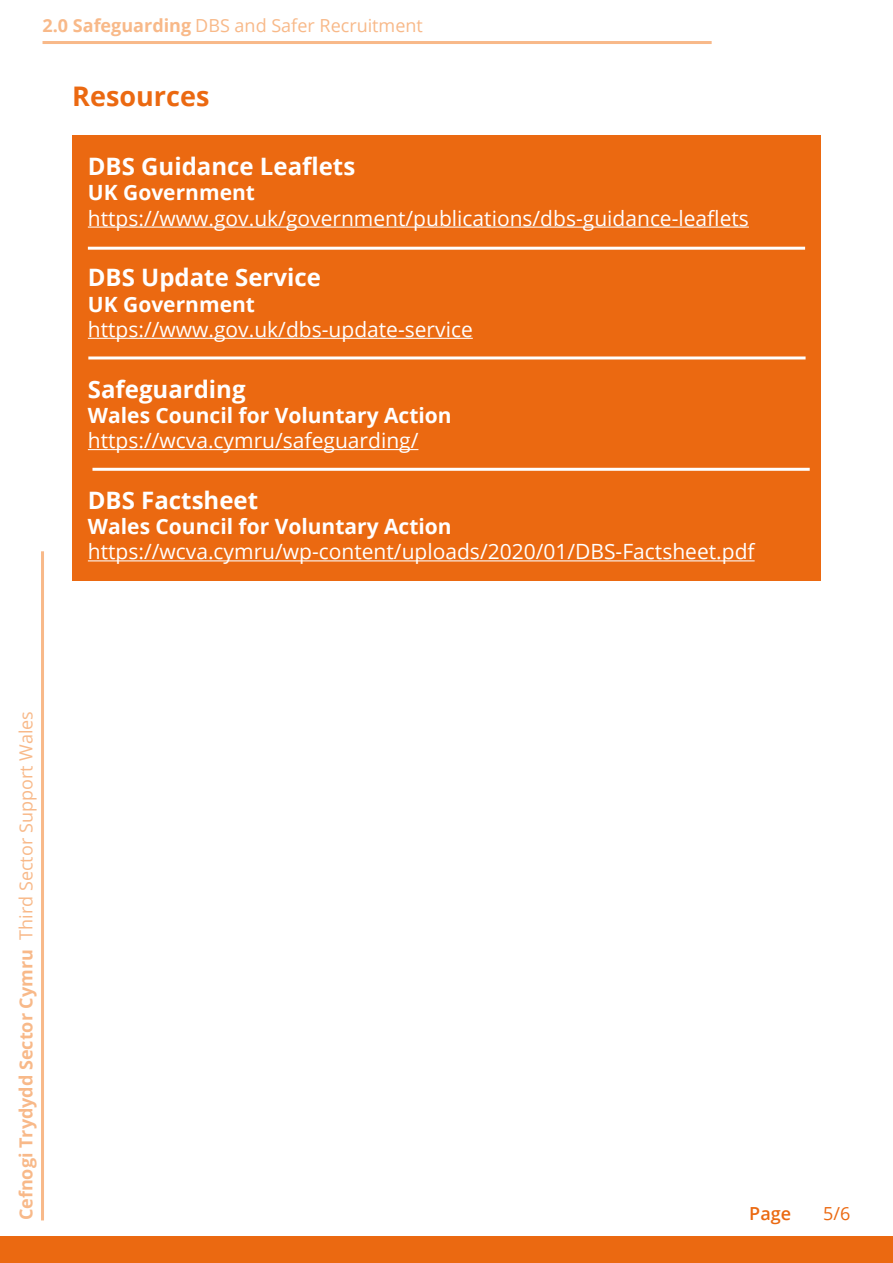
<style>
.page{position:relative;width:893px;height:1263px;background:#fff}
.page>*{position:absolute;margin:0;border:0;box-sizing:border-box;transform-origin:0 0}
.SectionHeading-Orang{font:700 27px "Open Sans";color:#eb6911}
.t1{font:700 24px "Open Sans";color:#fff}
.t2{font:21px "Open Sans";color:#fff}
.t3{font:700 21px "Open Sans";color:#fff}
.t4{font:700 18px "Open Sans";color:#f8b989}
.t5{font:18px "Open Sans";color:#f8b989}
.t6{font:600 18px "Open Sans";color:#eb6911}
.t7{font:18px "Open Sans";color:#eb6911}
.s1{font-weight:700}
.s2{font-weight:400}
</style>
<div class="page">
<hr style="left:43px;top:41px;width:669px;height:3px;background:#f8b989">
<div style="left:0;top:1236px;width:893px;height:27px;background:#eb6911"></div>
<hr style="left:41px;top:551px;width:3px;height:669px;background:#f8b989">
<div style="left:72px;top:135px;width:749px;height:446px;background:#eb6911"></div>
<hr style="left:88px;top:227px;width:661px;height:1px;background:#fff">
<hr style="left:88px;top:449px;width:330px;height:1px;background:#fff">
<hr style="left:88px;top:338px;width:385px;height:1px;background:#fff">
<hr style="left:88px;top:560px;width:667px;height:1px;background:#fff">
<hr style="left:88px;top:247px;width:717px;height:3px;background:#fff">
<hr style="left:88px;top:356px;width:718px;height:3px;background:#fff">
<hr style="left:92px;top:468px;width:718px;height:3px;background:#fff">
<p class="t5" style="left:43px;top:13px;width:382px"><span class="s1">2.0 Safeguarding</span> DBS and Safer Recruitment</p>
<h3 class="SectionHeading-Orang" style="left:72px;top:77px;width:139px">Resources</h3>
<p class="t1" style="left:88px;top:149px;width:269px">DBS Guidance Leaflets</p>
<p class="t3" style="left:88px;top:178px;width:169px">UK Government</p>
<p class="t2" style="left:88px;top:203px;width:663px">https://www.gov.uk/government/publications/dbs-guidance-leaflets</p>
<p class="t1" style="left:88px;top:261px;width:235px">DBS Update Service</p>
<p class="t3" style="left:88px;top:289px;width:169px">UK Government</p>
<p class="t2" style="left:88px;top:315px;width:386px">https://www.gov.uk/dbs-update-service</p>
<p class="t1" style="left:88px;top:372px;width:159px">Safeguarding</p>
<p class="t3" style="left:88px;top:400px;width:365px">Wales Council for Voluntary Action</p>
<p class="t2" style="left:88px;top:426px;width:332px">https://wcva.cymru/safeguarding/</p>
<p class="t1" style="left:88px;top:483px;width:172px">DBS Factsheet</p>
<p class="t3" style="left:88px;top:512px;width:365px">Wales Council for Voluntary Action</p>
<p class="t2" style="left:88px;top:537px;width:668px">https://wcva.cymru/wp-content/uploads/2020/01/DBS-Factsheet.pdf</p>
<p class="t4" style="left:13px;top:1220px;width:511px;rotate:-90deg">Cefnogi Trydydd Sector Cymru <span class="s2">Third Sector Support Wales</span></p>
<p class="t6" style="left:749px;top:1201px;width:43px">Page</p>
<p class="t7" style="left:823px;top:1201px;width:29px">5/6</p>
</div>
